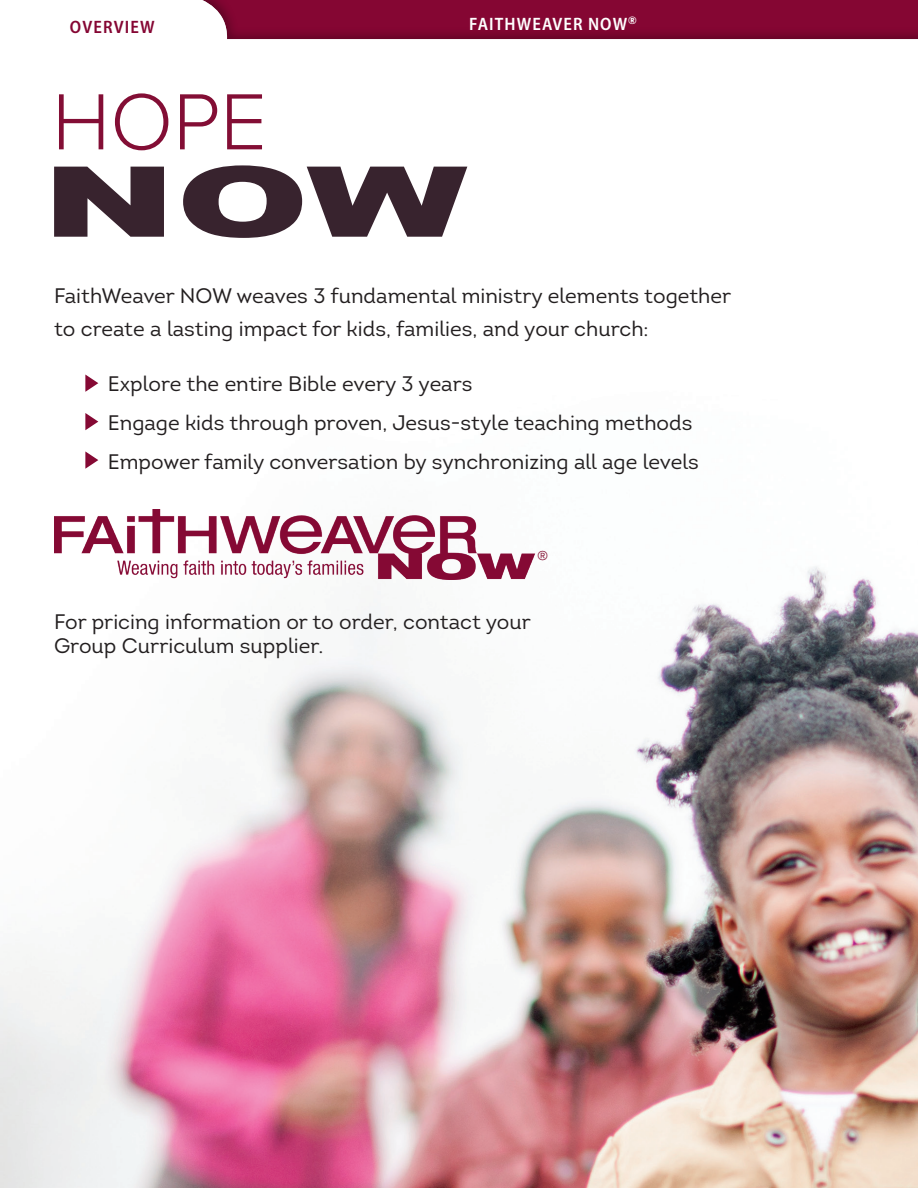
<style>
.page{position:relative;width:918px;height:1188px;background:#fff}
.page>*{position:absolute;margin:0;border:0;box-sizing:border-box;transform-origin:0 0}
.t1{font:900 97.95px "Arial";color:#38232e;scale:1.64 1}
.t2{font:300 82.5px "Proxima Nova A";color:#830e35}
.t3{font:700 22.5px "Proxima Nova";color:#851435}
.t4{font:21px/38.7px "Intro";color:#231f20}
.t5{font:600 semi-condensed 18px "Myriad Pro";letter-spacing:.06em;color:#fff}
.t6{font:600 semi-condensed 18px "Myriad Pro";letter-spacing:.06em;color:#850633}
</style>
<div class="page">
<img style="left:0;top:374px;width:918px;height:814px">
<img style="left:54px;top:509px;width:482px;height:70px">
<div style="left:147px;top:0;width:771px;height:42px;background:#231f20;opacity:.35"></div>
<svg style="left:85px;top:375px;width:13px;height:17px"></svg>
<svg style="left:85px;top:413px;width:13px;height:17px"></svg>
<svg style="left:85px;top:451px;width:13px;height:18px"></svg>
<p class="t6" style="left:70px;top:17px;width:86px">OVERVIEW</p>
<p class="t5" style="left:469px;top:14px;width:169px">FAITHWEAVER NOW<sup>®</sup></p>
<h2 class="t2" style="left:52px;top:76px;width:216px">HOPE</h2>
<h1 class="t1" style="left:42px;top:131px;width:261px">NOW</h1>
<p class="t4" style="left:54px;top:279px;width:679px;line-height:33px">FaithWeaver NOW weaves 3 fundamental ministry elements together to create a lasting impact for kids, families, and your church:</p>
<p class="t4" style="left:108px;top:365px;width:592px">Explore the entire Bible every 3 years<br>Engage kids through proven, Jesus-style teaching methods<br>Empower family conversation by synchronizing all age levels</p>
<p class="t3" style="left:537px;top:542px;width:13px">®</p>
<p class="t4" style="left:54px;top:610px;width:478px;line-height:24px">For pricing information or to order, contact your<br>Group Curriculum supplier.</p>
</div>
